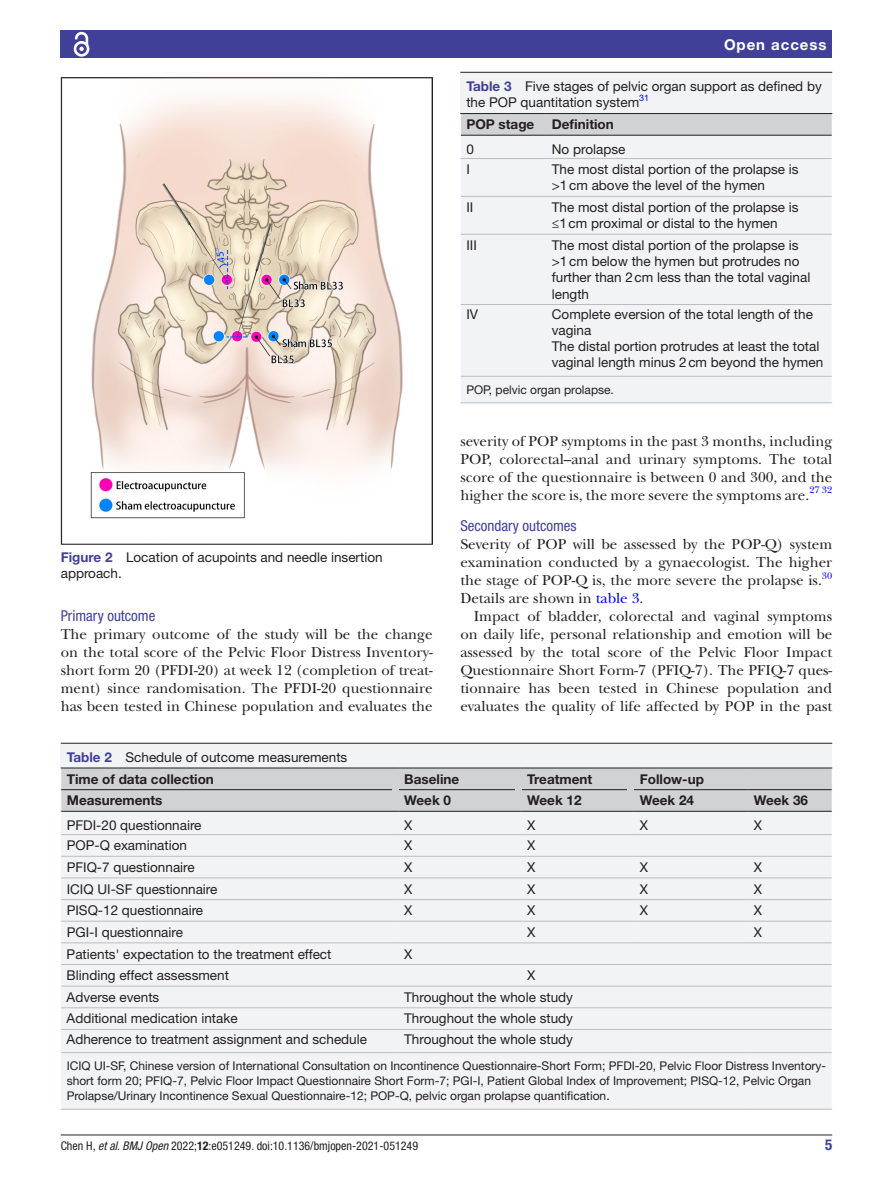
<style>
.page{position:relative;width:893px;height:1191px;background:#fff}
.page>*{position:absolute;margin:0;border:0;box-sizing:border-box;transform-origin:0 0}
.t1{font:15px/18px "New Baskerville";color:#231f20;text-align:justify}
.t2{font:condensed 15px "Helvetica Neue LT Std";color:#414099}
.t3{font:700 15px "Helvetica Neue LT Std";letter-spacing:.065em;color:#fff}
.t4{font:700 condensed 15px "Helvetica Neue LT Std";color:#414099}
.t5{font:13.5px/16.2px "Helvetica Neue LT Std";color:#231f20}
.t6{font:700 13.5px "Helvetica Neue LT Std";color:#231f20}
.t7{font:12px/15px "Helvetica Neue LT Std";color:#231f20}
.t8{font:condensed 12px "Helvetica Neue LT Std";color:#231f20}
.t9{font:9.9px "New Baskerville";color:#00f}
.s1{font-weight:700;color:#414099}
.s2{color:#00f}
.s3{font-weight:700}
.s4{font-style:italic}
</style>
<div class="page">
<hr style="left:61px;top:1134px;width:771px;height:1px;background:#231f20">
<div style="left:61px;top:31px;width:771px;height:27px;background:#414099"></div>
<svg style="left:73px;top:31px;width:17px;height:26px"></svg>
<img style="left:61px;top:77px;width:372px;height:467px">
<div style="left:61px;top:743px;width:771px;height:366px;background:#f2f3f4"></div>
<hr style="left:61px;top:743px;width:771px;height:1px;background:#231f20">
<hr style="left:61px;top:767px;width:337px;height:1px;background:#231f20">
<hr style="left:398px;top:767px;width:123px;height:1px;background:#231f20">
<hr style="left:521px;top:767px;width:113px;height:1px;background:#231f20">
<hr style="left:634px;top:767px;width:114px;height:1px;background:#231f20">
<hr style="left:748px;top:767px;width:84px;height:1px;background:#231f20">
<hr style="left:398px;top:1052px;width:123px;height:1px;background:#bcbdc0">
<hr style="left:521px;top:1052px;width:113px;height:1px;background:#bcbdc0">
<hr style="left:634px;top:1052px;width:114px;height:1px;background:#bcbdc0">
<hr style="left:748px;top:1052px;width:84px;height:1px;background:#bcbdc0">
<hr style="left:61px;top:1052px;width:337px;height:1px;background:#bcbdc0">
<hr style="left:61px;top:1109px;width:337px;height:1px;background:#bcbdc0">
<hr style="left:398px;top:1109px;width:123px;height:1px;background:#bcbdc0">
<hr style="left:521px;top:1109px;width:113px;height:1px;background:#bcbdc0">
<hr style="left:634px;top:1109px;width:114px;height:1px;background:#bcbdc0">
<hr style="left:748px;top:1109px;width:84px;height:1px;background:#bcbdc0">
<svg style="left:60px;top:768px;width:773px;height:262px"></svg>
<div style="left:460px;top:73px;width:372px;height:330px;background:#f2f3f4"></div>
<hr style="left:460px;top:72px;width:372px;height:1px;background:#231f20">
<hr style="left:460px;top:113px;width:86px;height:1px;background:#231f20">
<hr style="left:546px;top:113px;width:286px;height:1px;background:#231f20">
<hr style="left:460px;top:158px;width:86px;height:1px;background:#bcbdc0">
<hr style="left:546px;top:158px;width:286px;height:1px;background:#bcbdc0">
<hr style="left:460px;top:196px;width:86px;height:1px;background:#bcbdc0">
<hr style="left:546px;top:196px;width:286px;height:1px;background:#bcbdc0">
<hr style="left:460px;top:234px;width:86px;height:1px;background:#bcbdc0">
<hr style="left:546px;top:234px;width:286px;height:1px;background:#bcbdc0">
<hr style="left:460px;top:304px;width:86px;height:1px;background:#bcbdc0">
<hr style="left:546px;top:304px;width:286px;height:1px;background:#bcbdc0">
<hr style="left:546px;top:376px;width:286px;height:1px;background:#bcbdc0">
<hr style="left:460px;top:376px;width:86px;height:1px;background:#bcbdc0">
<hr style="left:460px;top:402px;width:86px;height:1px;background:#bcbdc0">
<hr style="left:546px;top:402px;width:286px;height:1px;background:#bcbdc0">
<hr style="left:460px;top:158px;width:1px;height:38px;background:#fff">
<hr style="left:460px;top:196px;width:1px;height:38px;background:#fff">
<hr style="left:460px;top:234px;width:1px;height:70px;background:#fff">
<hr style="left:460px;top:304px;width:1px;height:72px;background:#fff">
<svg style="left:460px;top:376px;width:1px;height:27px"></svg>
<svg style="left:460px;top:114px;width:372px;height:44px"></svg>
<p class="t3" style="left:724px;top:35px;width:104px">Open access</p>
<p class="t5" style="left:466px;top:77px;width:357px"><span class="s1">Table 3</span> Five stages of pelvic organ support as defined by the POP quantitation system<sup>31</sup></p>
<p class="t6" style="left:466px;top:116px;width:70px">POP stage</p>
<p class="t6" style="left:552px;top:116px;width:63px">Definition</p>
<p class="t5" style="left:466px;top:141px;width:9px">0</p>
<p class="t5" style="left:552px;top:141px;width:75px">No prolapse</p>
<p class="t5" style="left:466px;top:161px;width:5px">I</p>
<p class="t5" style="left:552px;top:161px;width:248px">The most distal portion of the prolapse is &gt;1cm above the level of the hymen</p>
<p class="t5" style="left:466px;top:199px;width:8px">II</p>
<p class="t5" style="left:552px;top:199px;width:248px">The most distal portion of the prolapse is ≤1cm proximal or distal to the hymen</p>
<p class="t5" style="left:466px;top:237px;width:12px">III</p>
<p class="t5" style="left:552px;top:237px;width:260px">The most distal portion of the prolapse is &gt;1cm below the hymen but protrudes no further than 2cm less than the total vaginal length</p>
<p class="t5" style="left:466px;top:305px;width:13px">IV</p>
<p class="t5" style="left:552px;top:305px;width:273px">Complete eversion of the total length of the vagina<br>The distal portion protrudes at least the total vaginal length minus 2cm beyond the hymen</p>
<p class="t7" style="left:466px;top:382px;width:149px">POP, pelvic organ prolapse.</p>
<p class="t5" style="left:61px;top:549px;width:323px"><span class="s1">Figure 2</span> Location of acupoints and needle insertion approach.</p>
<p class="t2" style="left:61px;top:607px;width:96px">Primary outcome</p>
<p class="t1" style="left:61px;top:625px;width:373px">The primary outcome of the study will be the change on the total score of the Pelvic Floor Distress Inventory&shy;short form 20 (PFDI-20) at week 12 (completion of treat&shy;ment) since randomisation. The PFDI-20 questionnaire has been tested in Chinese population and evaluates the</p>
<p class="t1" style="left:460px;top:432px;width:373px">severity of POP symptoms in the past 3 months, including POP, colorectal–anal and urinary symptoms. The total score of the questionnaire is between 0 and 300, and the higher the score is, the more severe the symptoms are.</p>
<p class="t9" style="left:809px;top:484px;width:24px">27 32</p>
<p class="t2" style="left:460px;top:517px;width:118px">Secondary outcomes</p>
<p class="t1" style="left:460px;top:535px;width:373px">Severity of POP will be assessed by the POP-Q) system examination conducted by a gynaecologist. The higher the stage of POP-Q is, the more severe the prolapse is.</p>
<p class="t9" style="left:822px;top:569px;width:12px">30</p>
<p class="t1" style="left:460px;top:589px;width:185px">Details are shown in <span class="s2">table 3</span>.</p>
<p class="t1" style="left:474px;top:607px;width:360px">Impact of bladder, colorectal and vaginal symptoms</p>
<p class="t1" style="left:460px;top:625px;width:373px">on daily life, personal relationship and emotion will be</p>
<p class="t1" style="left:460px;top:643px;width:373px">assessed by the total score of the Pelvic Floor Impact</p>
<p class="t1" style="left:460px;top:661px;width:373px">Questionnaire Short Form-7 (PFIQ-7). The PFIQ-7 ques-</p>
<p class="t1" style="left:460px;top:679px;width:373px">tionnaire has been tested in Chinese population and</p>
<p class="t1" style="left:460px;top:697px;width:373px">evaluates the quality of life affected by POP in the past</p>
<p class="t5" style="left:67px;top:745px;width:282px;line-height:22px"><span class="s1">Table 2</span> Schedule of outcome measurements<br><span class="s3">Time of data collection</span></p>
<p class="t6" style="left:404px;top:770px;width:56px">Baseline</p>
<p class="t6" style="left:527px;top:770px;width:67px">Treatment</p>
<p class="t6" style="left:640px;top:770px;width:66px">Follow-up</p>
<p class="t6" style="left:67px;top:792px;width:97px">Measurements</p>
<p class="t6" style="left:404px;top:792px;width:48px">Week 0</p>
<p class="t6" style="left:527px;top:792px;width:56px">Week 12</p>
<p class="t6" style="left:640px;top:792px;width:56px">Week 24</p>
<p class="t6" style="left:754px;top:792px;width:56px">Week 36</p>
<p class="t5" style="left:67px;top:817px;width:136px">PFDI-20 questionnaire</p>
<p class="t5" style="left:404px;top:817px;width:10px">X</p>
<p class="t5" style="left:527px;top:817px;width:10px">X</p>
<p class="t5" style="left:640px;top:817px;width:10px">X</p>
<p class="t5" style="left:754px;top:817px;width:10px">X</p>
<p class="t5" style="left:67px;top:837px;width:122px">POP-Q examination</p>
<p class="t5" style="left:404px;top:837px;width:10px">X</p>
<p class="t5" style="left:527px;top:837px;width:10px">X</p>
<p class="t5" style="left:67px;top:859px;width:130px">PFIQ-7 questionnaire</p>
<p class="t5" style="left:404px;top:859px;width:10px">X</p>
<p class="t5" style="left:527px;top:859px;width:10px">X</p>
<p class="t5" style="left:640px;top:859px;width:10px">X</p>
<p class="t5" style="left:754px;top:859px;width:10px">X</p>
<p class="t5" style="left:67px;top:880px;width:152px">ICIQ UI-SF questionnaire</p>
<p class="t5" style="left:404px;top:880px;width:10px">X</p>
<p class="t5" style="left:527px;top:880px;width:10px">X</p>
<p class="t5" style="left:640px;top:880px;width:10px">X</p>
<p class="t5" style="left:754px;top:880px;width:10px">X</p>
<p class="t5" style="left:67px;top:902px;width:138px">PISQ-12 questionnaire</p>
<p class="t5" style="left:404px;top:902px;width:10px">X</p>
<p class="t5" style="left:527px;top:902px;width:10px">X</p>
<p class="t5" style="left:640px;top:902px;width:10px">X</p>
<p class="t5" style="left:754px;top:902px;width:10px">X</p>
<p class="t5" style="left:67px;top:923px;width:118px">PGI-I questionnaire</p>
<p class="t5" style="left:527px;top:923px;width:10px">X</p>
<p class="t5" style="left:754px;top:923px;width:10px">X</p>
<p class="t5" style="left:67px;top:945px;width:266px">Patients' expectation to the treatment effect</p>
<p class="t5" style="left:404px;top:945px;width:10px">X</p>
<p class="t5" style="left:67px;top:967px;width:164px">Blinding effect assessment</p>
<p class="t5" style="left:527px;top:967px;width:10px">X</p>
<p class="t5" style="left:67px;top:988px;width:94px">Adverse events</p>
<p class="t5" style="left:404px;top:988px;width:170px">Throughout the whole study</p>
<p class="t5" style="left:67px;top:1010px;width:173px">Additional medication intake</p>
<p class="t5" style="left:404px;top:1010px;width:170px">Throughout the whole study</p>
<p class="t5" style="left:67px;top:1030px;width:302px">Adherence to treatment assignment and schedule</p>
<p class="t5" style="left:404px;top:1030px;width:170px">Throughout the whole study</p>
<p class="t7" style="left:67px;top:1058px;width:761px">ICIQ UI-SF, Chinese version of International Consultation on Incontinence Questionnaire-Short Form; PFDI-20, Pelvic Floor Distress Inventory&shy;short form 20; PFIQ-7, Pelvic Floor Impact Questionnaire Short Form-7; PGI-I, Patient Global Index of Improvement; PISQ-12, Pelvic Organ<br>Prolapse/Urinary Incontinence Sexual Questionnaire-12; POP-Q, pelvic organ prolapse quantification.</p>
<p class="t8" style="left:61px;top:1138px;width:359px">Chen H, <span class="s4">et al</span>. <span class="s4">BMJ Open</span> 2022;<span class="s3">12</span>:e051249. doi:10.1136/bmjopen-2021-051249</p>
<p class="t4" style="left:825px;top:1135px;width:9px">5</p>
</div>
